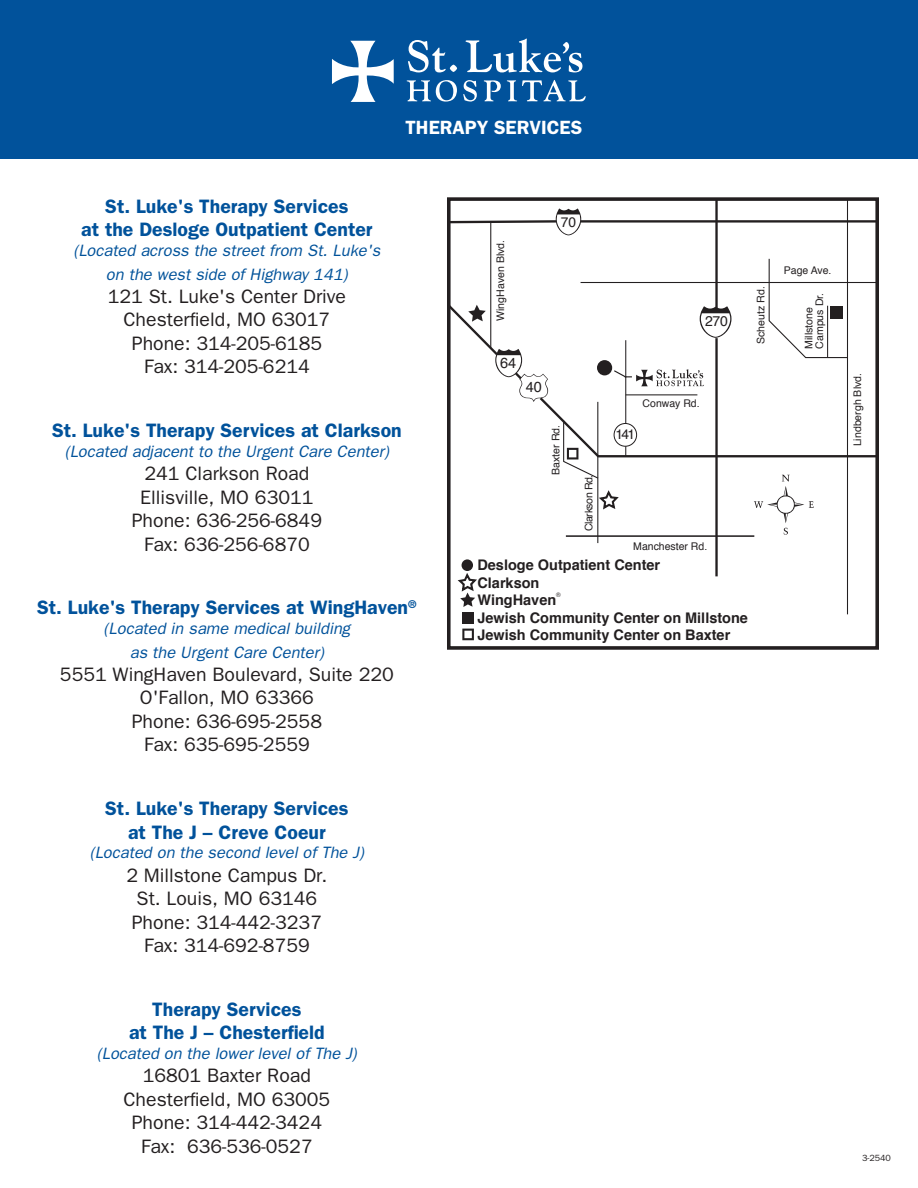
<style>
.page{position:relative;width:918px;height:1188px;background:#fff}
.page>*{position:absolute;margin:0;border:0;box-sizing:border-box;transform-origin:0 0}
.t1{font:19.5px/23.4px "Franklin Gothic";color:#231f20;text-align:center}
.t2{font:600 19.5px/23.4px "Franklin Gothic";color:#01529b;text-align:center}
.t3{font:600 19.2px "Franklin Gothic";color:#fff}
.t4{font:italic 16.5px/23.4px "Franklin Gothic";color:#01529b;text-align:center}
.t5{font:italic 16.5px/23.4px "Franklin Gothic";color:#01529a;text-align:center}
.t6{font:700 14.7px/17.5px "Helvetica";color:#231f20}
.t7{font:14.7px "Helvetica";color:#231f20}
.t8{font:14.1px "Helvetica";color:#231f20}
.t9{font:13.95px "Helvetica";color:#231f20}
.t10{font:10.65px "Helvetica";color:#231f20}
.t11{font:10.5px/10.5px "Helvetica";color:#231f20}
.t12{font:10.5px "Helvetica";letter-spacing:-.04em;color:#231f20}
.t13{font:9px "Franklin Gothic";color:#231f20}
.t14{font:6.3px "Helvetica";color:#231f20}
</style>
<div class="page">
<div style="left:0;top:0;width:918px;height:158px;background:#01529b"></div>
<hr style="left:715px;top:338px;width:3px;height:238px;background:#231f20">
<hr style="left:715px;top:199px;width:3px;height:110px;background:#231f20">
<hr style="left:847px;top:199px;width:1px;height:415px;background:#231f20">
<svg style="left:452px;top:300px;width:422px;height:159px"></svg>
<svg style="left:754px;top:475px;width:60px;height:60px"></svg>
<svg style="left:700px;top:306px;width:31px;height:32px"></svg>
<hr style="left:581px;top:220px;width:296px;height:3px;background:#231f20">
<hr style="left:581px;top:282px;width:296px;height:1px;background:#231f20">
<hr style="left:625px;top:340px;width:1px;height:83px;background:#231f20">
<div style="left:614px;top:423px;width:23px;height:24px;border:1px solid #231f20;border-radius:50%"></div>
<hr style="left:626px;top:394px;width:71px;height:1px;background:#231f20">
<svg style="left:495px;top:349px;width:53px;height:53px"></svg>
<svg style="left:452px;top:208px;width:129px;height:27px"></svg>
<hr style="left:490px;top:221px;width:1px;height:127px;background:#231f20">
<hr style="left:597px;top:402px;width:1px;height:141px;background:#231f20">
<hr style="left:566px;top:535px;width:188px;height:2px;background:#231f20">
<svg style="left:468px;top:305px;width:18px;height:17px"></svg>
<svg style="left:597px;top:488px;width:22px;height:23px"></svg>
<svg style="left:613px;top:369px;width:91px;height:17px"></svg>
<div style="left:597px;top:360px;width:15px;height:15px;background:#231f20;border-radius:50%"></div>
<svg style="left:768px;top:258px;width:81px;height:101px"></svg>
<div style="left:830px;top:306px;width:12px;height:12px;background:#231f20"></div>
<svg style="left:457px;top:570px;width:20px;height:37px"></svg>
<div style="left:462px;top:559px;width:11px;height:12px;background:#231f20;border-radius:50%"></div>
<div style="left:462px;top:612px;width:12px;height:12px;background:#231f20"></div>
<svg style="left:462px;top:629px;width:12px;height:11px"></svg>
<svg style="left:563px;top:420px;width:36px;height:60px"></svg>
<div style="left:447px;top:197px;width:432px;height:453px;border:4px solid #231f20"></div>
<svg style="left:332px;top:41px;width:62px;height:61px"></svg>
<svg style="left:408px;top:40px;width:38px;height:32px"></svg>
<svg style="left:450px;top:65px;width:7px;height:7px"></svg>
<svg style="left:466px;top:39px;width:116px;height:33px"></svg>
<svg style="left:407px;top:80px;width:50px;height:22px"></svg>
<svg style="left:463px;top:80px;width:14px;height:22px"></svg>
<svg style="left:484px;top:80px;width:17px;height:21px"></svg>
<svg style="left:507px;top:80px;width:79px;height:22px"></svg>
<p class="t3" style="left:406px;top:116px;width:178px">THERAPY SERVICES</p>
<p class="t2" style="left:81px;top:194px;width:293px">St. Luke's Therapy Services<br>at the Desloge Outpatient Center</p>
<p class="t5" style="left:73px;top:239px;width:308px">(Located across the street from St. Luke's on the west side of Highway 141)</p>
<p class="t1" style="left:108px;top:284px;width:240px">121 St. Luke's Center Drive<br>Chesterfield, MO 63017<br>Phone: 314-205-6185<br>Fax: 314-205-6214</p>
<p class="t2" style="left:52px;top:418px;width:351px">St. Luke's Therapy Services at Clarkson</p>
<p class="t4" style="left:65px;top:439px;width:326px">(Located adjacent to the Urgent Care Center)</p>
<p class="t1" style="left:132px;top:462px;width:192px">241 Clarkson Road<br>Ellisville, MO 63011<br>Phone: 636-256-6849<br>Fax: 636-256-6870</p>
<p class="t2" style="left:37px;top:596px;width:381px">St. Luke's Therapy Services at WingHaven<sup>®</sup></p>
<p class="t4" style="left:104px;top:617px;width:248px">(Located in same medical building as the Urgent Care Center)</p>
<p class="t1" style="left:60px;top:662px;width:335px">5551 WingHaven Boulevard, Suite 220<br>O'Fallon, MO 63366<br>Phone: 636-695-2558<br>Fax: 635-695-2559</p>
<p class="t2" style="left:105px;top:796px;width:245px">St. Luke's Therapy Services at The J – Creve Coeur</p>
<p class="t4" style="left:90px;top:841px;width:276px">(Located on the second level of The J)</p>
<p class="t1" style="left:126px;top:863px;width:203px">2 Millstone Campus Dr.<br>St. Louis, MO 63146<br>Phone: 314-442-3237<br>Fax: 314-692-8759</p>
<p class="t2" style="left:129px;top:997px;width:197px">Therapy Services<br>at The J – Chesterfield</p>
<p class="t4" style="left:97px;top:1041px;width:262px">(Located on the lower level of The J)</p>
<p class="t1" style="left:124px;top:1064px;width:208px">16801 Baxter Road<br>Chesterfield, MO 63005<br>Phone: 314-442-3424<br>Fax: 636-536-0527</p>
<p class="t11" style="left:496px;top:321px;width:83px;rotate:-90deg">WingHaven Blvd.</p>
<p class="t9" style="left:561px;top:212px;width:17px">70</p>
<p class="t7" style="left:500px;top:352px;width:17px">64</p>
<p class="t7" style="left:526px;top:376px;width:17px">40</p>
<p class="t11" style="left:551px;top:475px;width:51px;rotate:-90deg">Baxter Rd.</p>
<p class="t12" style="left:581px;top:531px;width:58px;rotate:-90deg">Clarkson Rd.</p>
<p class="t8" style="left:705px;top:310px;width:24px">270</p>
<p class="t9" style="left:616px;top:423px;width:21px">141</p>
<p class="t10" style="left:643px;top:395px;width:59px">Conway Rd.</p>
<p class="t10" style="left:633px;top:538px;width:75px">Manchester Rd.</p>
<p class="t6" style="left:477px;top:556px;width:184px">Desloge Outpatient Center<br>Clarkson<br>WingHaven</p>
<p class="t14" style="left:556px;top:590px;width:6px">®</p>
<p class="t6" style="left:477px;top:609px;width:272px">Jewish Community Center on Millstone<br>Jewish Community Center on Baxter</p>
<p class="t10" style="left:784px;top:263px;width:49px">Page Ave.</p>
<p class="t11" style="left:756px;top:344px;width:59px;rotate:-90deg">Scheutz Rd.</p>
<p class="t11" style="left:804px;top:349px;width:57px;rotate:-90deg">Millstone<br>Campus Dr.</p>
<p class="t11" style="left:853px;top:446px;width:75px;rotate:-90deg">Lindbergh Blvd.</p>
<p class="t13" style="left:862px;top:1153px;width:30px">3-2540</p>
</div>
